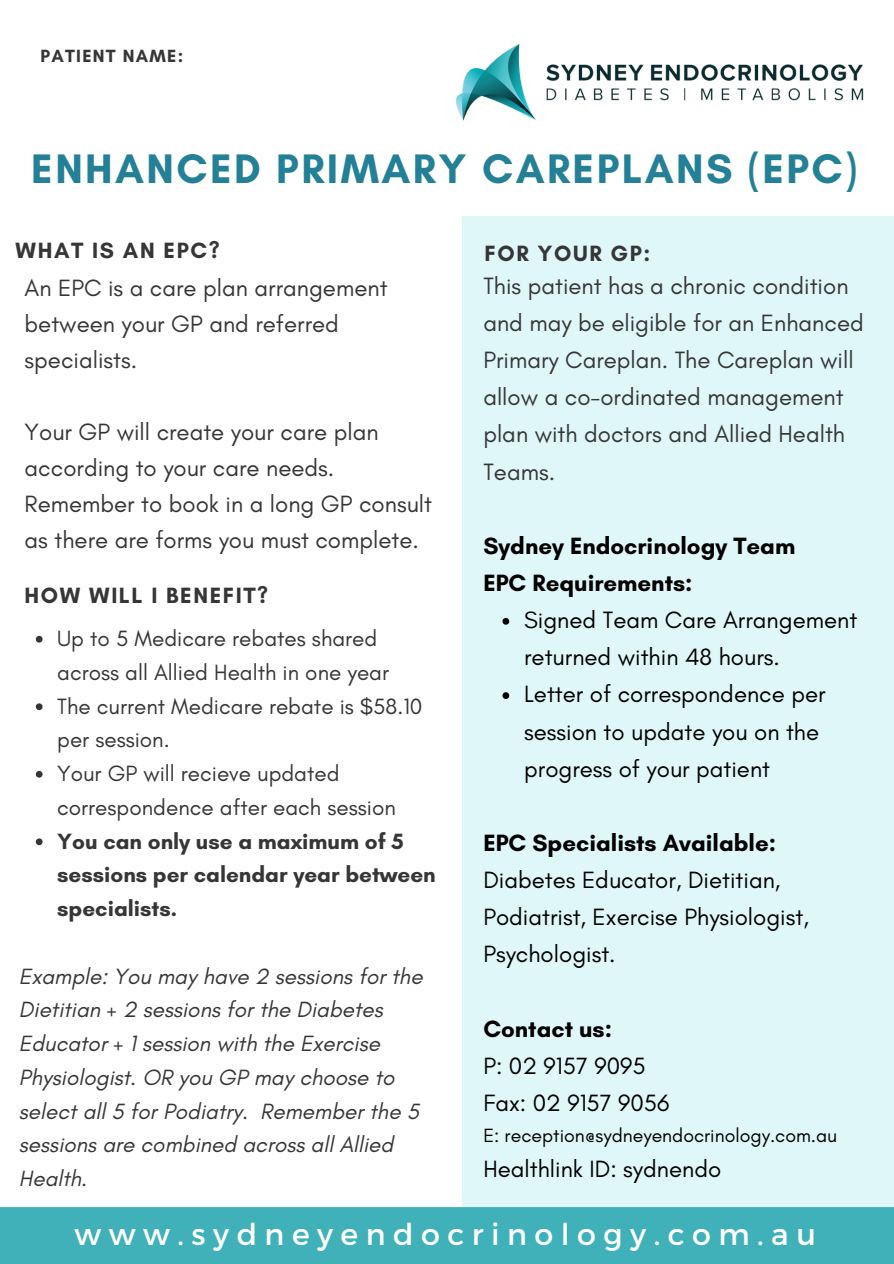
<style>
.page{position:relative;width:894px;height:1264px;background:#fff}
.page>*{position:absolute;margin:0;border:0;box-sizing:border-box;transform-origin:0 0}
.t1{font:700 42px "Glacial Indifference";letter-spacing:.06em;color:#238097}
.t2{font:30px "Montserrat";letter-spacing:.25em;color:#fff}
.t3{font:24px/36px "Glacial Indifference";color:#363636}
.t4{font:24px/37.2px "Glacial Indifference";color:#000}
.t5{font:700 24px/37.2px "Glacial Indifference";color:#000}
.t6{font:italic 22.5px/33.8px "Glacial Indifference";color:#363636}
.t7{font:22.5px/33.8px "Glacial Indifference";color:#363636}
.t8{font:700 22.5px/33.8px "Glacial Indifference";color:#363636}
.t9{font:700 22.5px "Glacial Indifference";letter-spacing:.07em;color:#363636}
.t10{font:19.5px "Glacial Indifference";color:#000}
.t11{font:700 18px "Glacial Indifference";letter-spacing:.07em;color:#363636}
</style>
<div class="page">
<div style="left:462px;top:216px;width:431px;height:998px;background:#dff7f8"></div>
<div style="left:0;top:1207px;width:893px;height:56px;background:#40b1b9"></div>
<img style="left:456px;top:44px;width:408px;height:77px">
<svg style="left:502px;top:618px;width:7px;height:6px"></svg>
<svg style="left:502px;top:692px;width:7px;height:7px"></svg>
<svg style="left:36px;top:636px;width:7px;height:6px"></svg>
<svg style="left:36px;top:703px;width:7px;height:7px"></svg>
<svg style="left:36px;top:771px;width:7px;height:6px"></svg>
<svg style="left:36px;top:838px;width:7px;height:7px"></svg>
<h2 class="t11" style="left:40px;top:45px;width:144px">PATIENT NAME:</h2>
<h4 class="t1" style="left:31px;top:143px;width:827px">ENHANCED PRIMARY CAREPLANS (EPC)</h4>
<h5 class="t9" style="left:16px;top:237px;width:205px">WHAT IS AN EPC?</h5>
<h1 class="t3" style="left:25px;top:270px;width:364px">An EPC is a care plan arrangement between your GP and referred specialists.</h1>
<h3 class="t3" style="left:25px;top:414px;width:409px">Your GP will create your care plan according to your care needs.<br>Remember to book in a long GP consult as there are forms you must complete.</h3>
<h5 class="t9" style="left:25px;top:581px;width:245px">HOW WILL I BENEFIT?</h5>
<h3 class="t7" style="left:57px;top:621px;width:333px">Up to 5 Medicare rebates shared across all Allied Health in one year</h3>
<p class="t7" style="left:57px;top:688px;width:366px">The current Medicare rebate is $58.10 per session.</p>
<p class="t7" style="left:57px;top:756px;width:340px">Your GP will recieve updated correspondence after each session</p>
<p class="t8" style="left:57px;top:823px;width:380px">You can only use a maximum of 5 sessions per calendar year between specialists.</p>
<p class="t6" style="left:19px;top:958px;width:405px">Example: You may have 2 sessions for the Dietitian + 2 sessions for the Diabetes Educator + 1 session with the Exercise Physiologist. OR you GP may choose to select all 5 for Podiatry. Remember the 5 sessions are combined across all Allied Health.</p>
<h5 class="t9" style="left:484px;top:239px;width:167px">FOR YOUR GP:</h5>
<p class="t3" style="left:483px;top:267px;width:382px;line-height:37.2px">This patient has a chronic condition and may be eligible for an Enhanced<br>Primary Careplan. The Careplan will allow a co-ordinated management plan with doctors and Allied Health<br>Teams.</p>
<p class="t5" style="left:483px;top:527px;width:313px">Sydney Endocrinology Team<br>EPC Requirements:</p>
<p class="t4" style="left:524px;top:601px;width:334px">Signed Team Care Arrangement returned within 48 hours.</p>
<h5 class="t4" style="left:524px;top:675px;width:303px">Letter of correspondence per session to update you on the progress of your patient</h5>
<p class="t5" style="left:483px;top:824px;width:294px">EPC Specialists Available:</p>
<p class="t4" style="left:483px;top:861px;width:327px">Diabetes Educator, Dietitian,<br>Podiatrist, Exercise Physiologist,<br>Psychologist.</p>
<p class="t5" style="left:483px;top:1009px;width:130px">Contact us:</p>
<p class="t4" style="left:483px;top:1046px;width:164px">P: 02 9157 9095</p>
<p class="t4" style="left:483px;top:1083px;width:187px">Fax: 02 9157 9056</p>
<h3 class="t10" style="left:483px;top:1123px;width:355px">E: reception@sydneyendocrinology.com.au</h3>
<h5 class="t4" style="left:483px;top:1150px;width:239px">Healthlink ID: sydnendo</h5>
<p class="t2" style="left:75px;top:1214px;width:742px">www.sydneyendocrinology.com.au</p>
</div>
